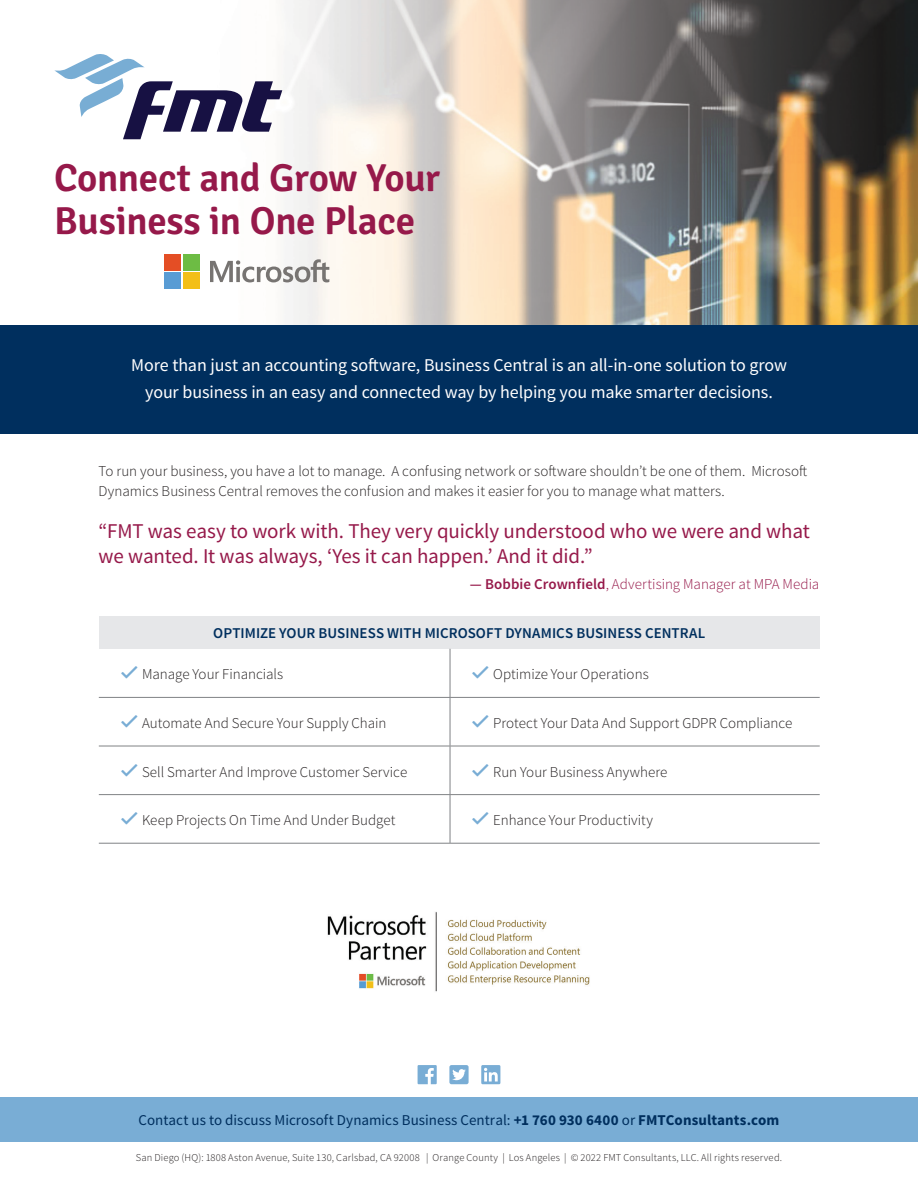
<style>
.page{position:relative;width:918px;height:1188px;background:#fff}
.page>*{position:absolute;margin:0;border:0;box-sizing:border-box;transform-origin:0 0}
.t1{font:600 39px/43.5px "Signika";letter-spacing:-.01em;color:#96194a}
.t2{font:21px/25.5px "Source Sans Pro";letter-spacing:-.005em;color:#96194a}
.t3{font:18px/27px "Source Sans Pro";letter-spacing:-.005em;color:#fff;text-align:center}
.t4{font:300 15px/19.5px "Source Sans Pro";color:#231f20}
.t5{font:15px "Source Sans Pro";color:#002f5e}
.t6{font:600 15px "Source Sans Pro";letter-spacing:.005em;color:#002f5e}
.t7{font:300 15px "Source Sans Pro";letter-spacing:-.005em;color:#96194a}
.t8{font:300 10.5px "Source Sans Pro";letter-spacing:.015em;color:#231f20}
.s1{font-weight:600}
.s2{font-weight:700}
</style>
<div class="page">
<img style="left:0;top:0;width:918px;height:326px">
<div style="left:0;top:326px;width:918px;height:108px;background:#002f5e"></div>
<svg style="left:418px;top:1065px;width:19px;height:19px"></svg>
<svg style="left:449px;top:1065px;width:20px;height:19px"></svg>
<svg style="left:481px;top:1065px;width:19px;height:19px"></svg>
<svg style="left:54px;top:54px;width:228px;height:85px"></svg>
<div style="left:0;top:1097px;width:918px;height:44px;background:#79add5"></div>
<div style="left:99px;top:617px;width:721px;height:32px;background:#e6e7e9"></div>
<hr style="left:450px;top:649px;width:1px;height:48px;background:#808285">
<hr style="left:99px;top:697px;width:351px;height:1px;background:#808285">
<hr style="left:450px;top:697px;width:370px;height:1px;background:#808285">
<hr style="left:450px;top:698px;width:1px;height:48px;background:#808285">
<hr style="left:99px;top:746px;width:351px;height:1px;background:#808285">
<hr style="left:450px;top:746px;width:370px;height:1px;background:#808285">
<hr style="left:450px;top:746px;width:1px;height:48px;background:#808285">
<hr style="left:450px;top:794px;width:370px;height:1px;background:#808285">
<hr style="left:450px;top:795px;width:1px;height:48px;background:#808285">
<hr style="left:450px;top:843px;width:370px;height:1px;background:#808285">
<hr style="left:99px;top:794px;width:351px;height:1px;background:#808285">
<hr style="left:99px;top:843px;width:351px;height:1px;background:#808285">
<img style="left:327px;top:912px;width:263px;height:80px">
<svg style="left:210px;top:259px;width:119px;height:23px"></svg>
<div style="left:164px;top:254px;width:17px;height:17px;background:#e44e25"></div>
<div style="left:183px;top:254px;width:16px;height:17px;background:#6dbc44"></div>
<div style="left:164px;top:272px;width:17px;height:17px;background:#599cd4"></div>
<div style="left:183px;top:272px;width:16px;height:17px;background:#f3bf17"></div>
<h1 class="t1" style="left:54px;top:157px;width:388px">Connect and Grow Your<br>Business in One Place</h1>
<p class="t3" style="left:131px;top:352px;width:657px">More than just an accounting software, Business Central is an all-in-one solution to grow your business in an easy and connected way by helping you make smarter decisions.</p>
<p class="t4" style="left:99px;top:462px;width:710px">To run your business, you have a lot to manage. A confusing network or software shouldn’t be one of them. Microsoft<br>Dynamics Business Central removes the confusion and makes it easier for you to manage what matters.</p>
<h2 class="t2" style="left:99px;top:518px;width:713px">“FMT was easy to work with. They very quickly understood who we were and what we wanted. It was always, ‘Yes it can happen.’ And it did.”</h2>
<p class="t7" style="left:470px;top:574px;width:351px"><span class="s1">— Bobbie Crownfield</span>, Advertising Manager at MPA Media</p>
<p class="t6" style="left:213px;top:624px;width:494px">OPTIMIZE YOUR BUSINESS WITH MICROSOFT DYNAMICS BUSINESS CENTRAL</p>
<p class="t4" style="left:142px;top:665px;width:143px">Manage Your Financials</p>
<p class="t4" style="left:493px;top:665px;width:157px">Optimize Your Operations</p>
<p class="t4" style="left:142px;top:713px;width:246px">Automate And Secure Your Supply Chain</p>
<p class="t4" style="left:493px;top:713px;width:301px">Protect Your Data And Support GDPR Compliance</p>
<p class="t4" style="left:142px;top:762px;width:267px">Sell Smarter And Improve Customer Service</p>
<p class="t4" style="left:493px;top:762px;width:176px">Run Your Business Anywhere</p>
<p class="t4" style="left:142px;top:811px;width:255px">Keep Projects On Time And Under Budget</p>
<p class="t4" style="left:493px;top:811px;width:161px">Enhance Your Productivity</p>
<p class="t5" style="left:139px;top:1111px;width:642px">Contact us to discuss Microsoft Dynamics Business Central: <span class="s2">+1 760 930 6400</span> or <span class="s2">FMTConsultants.com</span></p>
<p class="t8" style="left:136px;top:1151px;width:648px">San Diego (HQ): 1808 Aston Avenue, Suite 130, Carlsbad, CA 92008 | Orange County | Los Angeles | © 2022 FMT Consultants, LLC. All rights reserved.</p>
</div>
